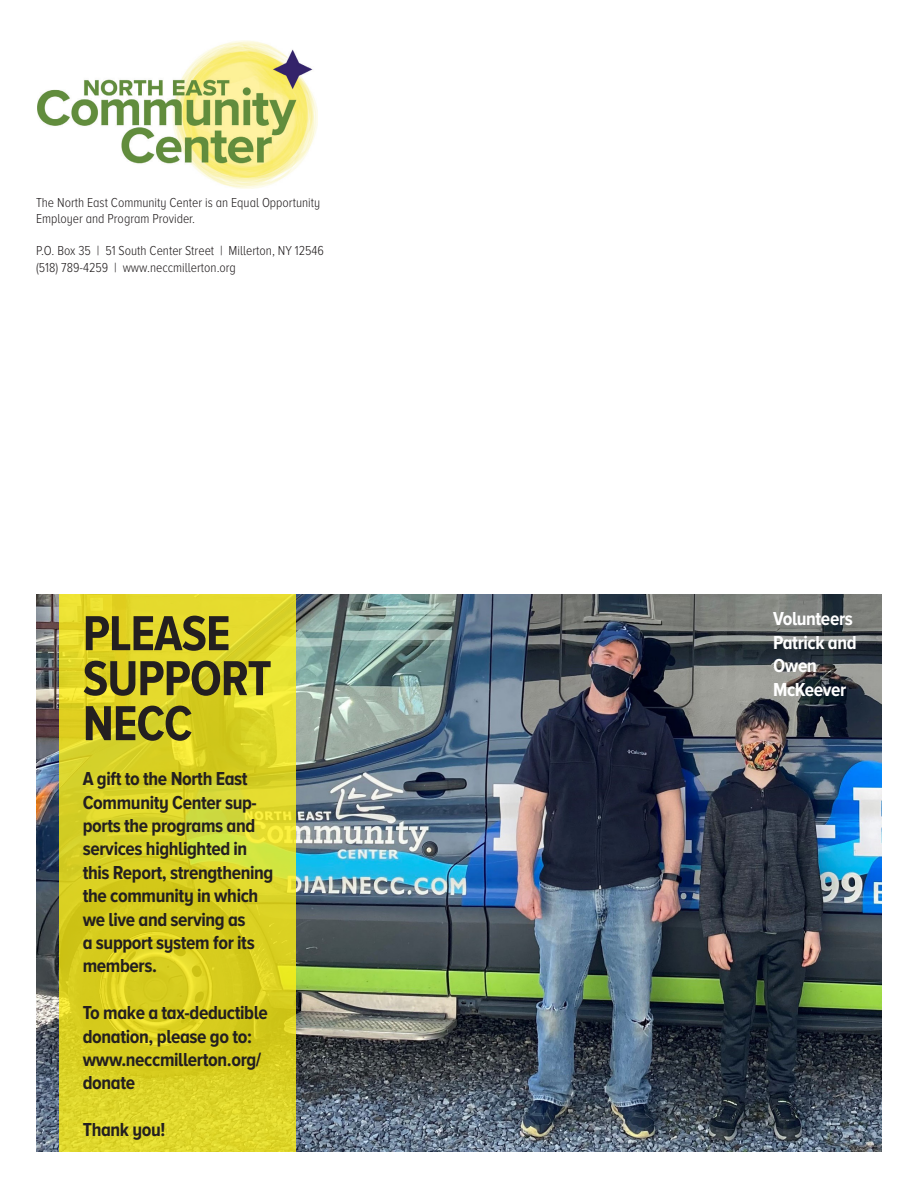
<style>
.page{position:relative;width:918px;height:1188px;background:#fff}
.page>*{position:absolute;margin:0;border:0;box-sizing:border-box;transform-origin:0 0}
.t1{font:700 51px/45px "Proxima Nova A Cond";letter-spacing:-.02em;color:#231f20}
.t2{font:700 19.5px/23.4px "Proxima Nova A Cond";letter-spacing:-.02em;color:#231f20}
.t3{font:700 19.5px/23.4px "Proxima Nova A Cond";letter-spacing:-.02em;color:#fff}
.t4{font:300 13.5px/16.2px "Proxima Nova A Cond";color:#231f20}
</style>
<div class="page">
<img style="left:36px;top:594px;width:846px;height:558px">
<img style="left:37px;top:40px;width:280px;height:148px">
<svg style="left:59px;top:594px;width:237px;height:558px;background:#dbd326"></svg>
<p class="t4" style="left:36px;top:194px;width:286px">The North East Community Center is an Equal Opportunity<br>Employer and Program Provider.</p>
<p class="t4" style="left:36px;top:243px;width:290px">P.O. Box 35 | 51 South Center Street | Millerton, NY 12546</p>
<p class="t4" style="left:36px;top:259px;width:201px">(518) 789-4259 | www.neccmillerton.org</p>
<p class="t1" style="left:83px;top:610px;width:190px">PLEASE<br>SUPPORT<br>NECC</p>
<p class="t2" style="left:83px;top:767px;width:192px">A gift to the North East<br>Community Center sup&shy;ports the programs and services highlighted in this Report, strengthening the community in which we live and serving as<br>a support system for its members.</p>
<p class="t2" style="left:83px;top:1001px;width:187px">To make a tax-deductible donation, please go to: www.neccmillerton.org/ donate</p>
<p class="t2" style="left:83px;top:1118px;width:84px">Thank you!</p>
<p class="t3" style="left:773px;top:607px;width:85px">Volunteers<br>Patrick and<br>Owen</p>
<p class="t3" style="left:773px;top:677px;width:75px">McKeever</p>
</div>
